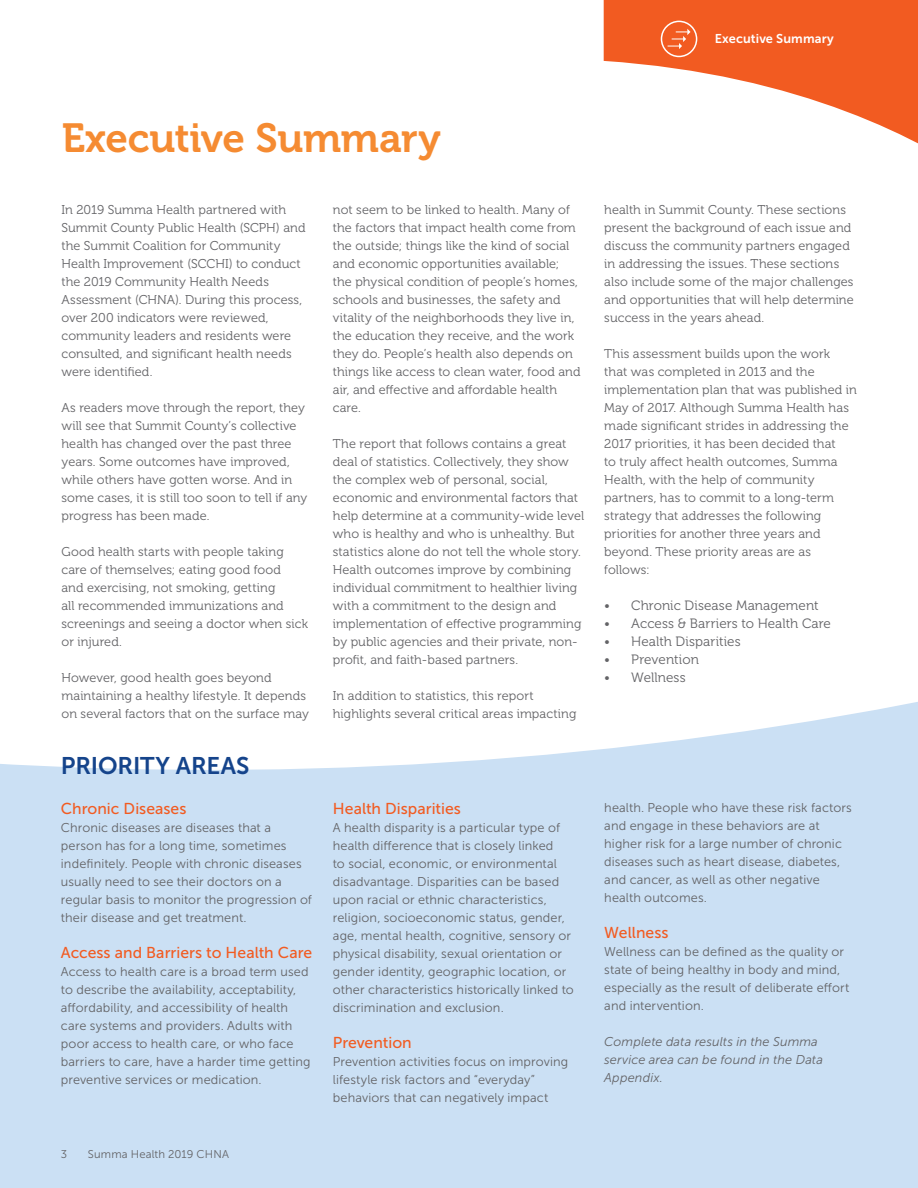
<style>
.page{position:relative;width:918px;height:1188px;background:#fff}
.page>*{position:absolute;margin:0;border:0;box-sizing:border-box;transform-origin:0 0}
.Quote_700_27_30{font:40.5px "Museo 700";letter-spacing:-.01em;color:#f58b32}
.Headline_700_15_18{font:24px "Museo Sans 700";letter-spacing:-.005em;color:#15448b}
.Subheadline_500_10_5{font:15.75px "Museo Sans 500";color:#f25b21}
.t1{font:13.5px "Museo 300";letter-spacing:.005em;color:#636366}
.Body_copy_300_8_5_12{font:12.75px/18px "Museo 300";letter-spacing:.005em;color:#636366}
.Body_copy_300_8_5_12-2{font:12.75px/18px "Museo Sans 300";letter-spacing:.01em;color:#636366}
.Body_copy_300_8_5_12-3{font:italic 12.75px/18px "Museo Sans 300";letter-spacing:.01em;color:#636366}
.Body_copy_sub-head_7{font:12.75px "Museo Sans 700";letter-spacing:.01em;color:#fff}
.t2{font:11.25px "Museo Sans 300";letter-spacing:.015em;color:#636366}
</style>
<div class="page">
<svg style="left:604px;top:0;width:314px;height:144px;fill:#f25b21"></svg>
<svg style="left:0;top:702px;width:918px;height:486px;background:#d0e3f5"></svg>
<div style="left:661px;top:21px;width:36px;height:36px;border:2px solid #fff;border-radius:50%"></div>
<svg style="left:668px;top:29px;width:23px;height:20px"></svg>
<p class="Body_copy_sub-head_7" style="left:715px;top:32px;width:121px">Executive Summary</p>
<p class="Quote_700_27_30" style="left:62px;top:116px;width:381px">Executive Summary</p>
<p class="Body_copy_300_8_5_12" style="left:61px;top:201px;width:246px">In 2019 Summa Health partnered with Summit County Public Health (SCPH) and the Summit Coalition for Community Health Improvement (SCCHI) to conduct the 2019 Community Health Needs Assessment (CHNA). During this process, over 200 indicators were reviewed, community leaders and residents were consulted, and significant health needs were identified.</p>
<p class="Body_copy_300_8_5_12" style="left:61px;top:399px;width:247px">As readers move through the report, they will see that Summit County’s collective health has changed over the past three years. Some outcomes have improved, while others have gotten worse. And in some cases, it is still too soon to tell if any progress has been made.</p>
<p class="Body_copy_300_8_5_12" style="left:61px;top:543px;width:248px">Good health starts with people taking care of themselves; eating good food<br>and exercising, not smoking, getting<br>all recommended immunizations and screenings and seeing a doctor when sick or injured.</p>
<p class="Body_copy_300_8_5_12" style="left:61px;top:669px;width:249px">However, good health goes beyond maintaining a healthy lifestyle. It depends on several factors that on the surface may</p>
<p class="Headline_700_15_18" style="left:61px;top:752px;width:190px">PRIORITY AREAS</p>
<p class="Subheadline_500_10_5" style="left:61px;top:800px;width:127px">Chronic Diseases</p>
<p class="Body_copy_300_8_5_12-2" style="left:61px;top:819px;width:253px">Chronic diseases are diseases that a person has for a long time, sometimes indefinitely. People with chronic diseases usually need to see their doctors on a regular basis to monitor the progression of their disease and get treatment.</p>
<p class="Subheadline_500_10_5" style="left:61px;top:944px;width:253px">Access and Barriers to Health Care</p>
<p class="Body_copy_300_8_5_12-2" style="left:61px;top:963px;width:251px">Access to health care is a broad term used to describe the availability, acceptability, affordability, and accessibility of health care systems and providers. Adults with poor access to health care, or who face barriers to care, have a harder time getting preventive services or medication.</p>
<p class="t2" style="left:61px;top:1148px;width:8px">3</p>
<p class="t2" style="left:88px;top:1148px;width:143px">Summa Health 2019 CHNA</p>
<p class="Body_copy_300_8_5_12" style="left:333px;top:201px;width:249px">not seem to be linked to health. Many of the factors that impact health come from the outside; things like the kind of social and economic opportunities available; the physical condition of people’s homes, schools and businesses, the safety and vitality of the neighborhoods they live in, the education they receive, and the work they do. People’s health also depends on things like access to clean water, food and air, and effective and affordable health care.</p>
<p class="Body_copy_300_8_5_12" style="left:333px;top:435px;width:253px">The report that follows contains a great deal of statistics. Collectively, they show the complex web of personal, social, economic and environmental factors that help determine at a community-wide level who is healthy and who is unhealthy. But statistics alone do not tell the whole story.<br>Health outcomes improve by combining individual commitment to healthier living with a commitment to the design and implementation of effective programming by public agencies and their private, non&shy;profit, and faith-based partners.</p>
<p class="Body_copy_300_8_5_12" style="left:333px;top:687px;width:245px">In addition to statistics, this report highlights several critical areas impacting</p>
<p class="Subheadline_500_10_5" style="left:333px;top:800px;width:130px">Health Disparities</p>
<p class="Body_copy_300_8_5_12-2" style="left:333px;top:819px;width:242px">A health disparity is a particular type of health difference that is closely linked<br>to social, economic, or environmental disadvantage. Disparities can be based upon racial or ethnic characteristics, religion, socioeconomic status, gender, age, mental health, cognitive, sensory or physical disability, sexual orientation or gender identity, geographic location, or other characteristics historically linked to discrimination and exclusion.</p>
<p class="Subheadline_500_10_5" style="left:333px;top:1034px;width:80px">Prevention</p>
<p class="Body_copy_300_8_5_12-2" style="left:333px;top:1053px;width:237px">Prevention activities focus on improving lifestyle risk factors and “everyday” behaviors that can negatively impact</p>
<p class="Body_copy_300_8_5_12" style="left:604px;top:201px;width:251px">health in Summit County. These sections present the background of each issue and discuss the community partners engaged in addressing the issues. These sections also include some of the major challenges and opportunities that will help determine success in the years ahead.</p>
<p class="Body_copy_300_8_5_12" style="left:604px;top:345px;width:254px">This assessment builds upon the work<br>that was completed in 2013 and the implementation plan that was published in May of 2017. Although Summa Health has made significant strides in addressing the 2017 priorities, it has been decided that<br>to truly affect health outcomes, Summa Health, with the help of community partners, has to commit to a long-term strategy that addresses the following priorities for another three years and beyond. These priority areas are as follows:</p>
<p class="t1" style="left:604px;top:598px;width:216px">• Chronic Disease Management</p>
<p class="t1" style="left:604px;top:616px;width:228px">• Access &amp; Barriers to Health Care</p>
<p class="t1" style="left:604px;top:634px;width:138px">• Health Disparities</p>
<p class="t1" style="left:604px;top:652px;width:96px">• Prevention</p>
<p class="t1" style="left:604px;top:670px;width:83px">• Wellness</p>
<p class="Body_copy_300_8_5_12-2" style="left:604px;top:799px;width:249px">health. People who have these risk factors and engage in these behaviors are at higher risk for a large number of chronic diseases such as heart disease, diabetes, and cancer, as well as other negative health outcomes.</p>
<p class="Subheadline_500_10_5" style="left:604px;top:924px;width:66px">Wellness</p>
<p class="Body_copy_300_8_5_12-2" style="left:604px;top:943px;width:247px">Wellness can be defined as the quality or state of being healthy in body and mind, especially as the result of deliberate effort and intervention.</p>
<p class="Body_copy_300_8_5_12-3" style="left:604px;top:1033px;width:220px">Complete data results in the Summa service area can be found in the Data<br>Appendix.</p>
</div>
